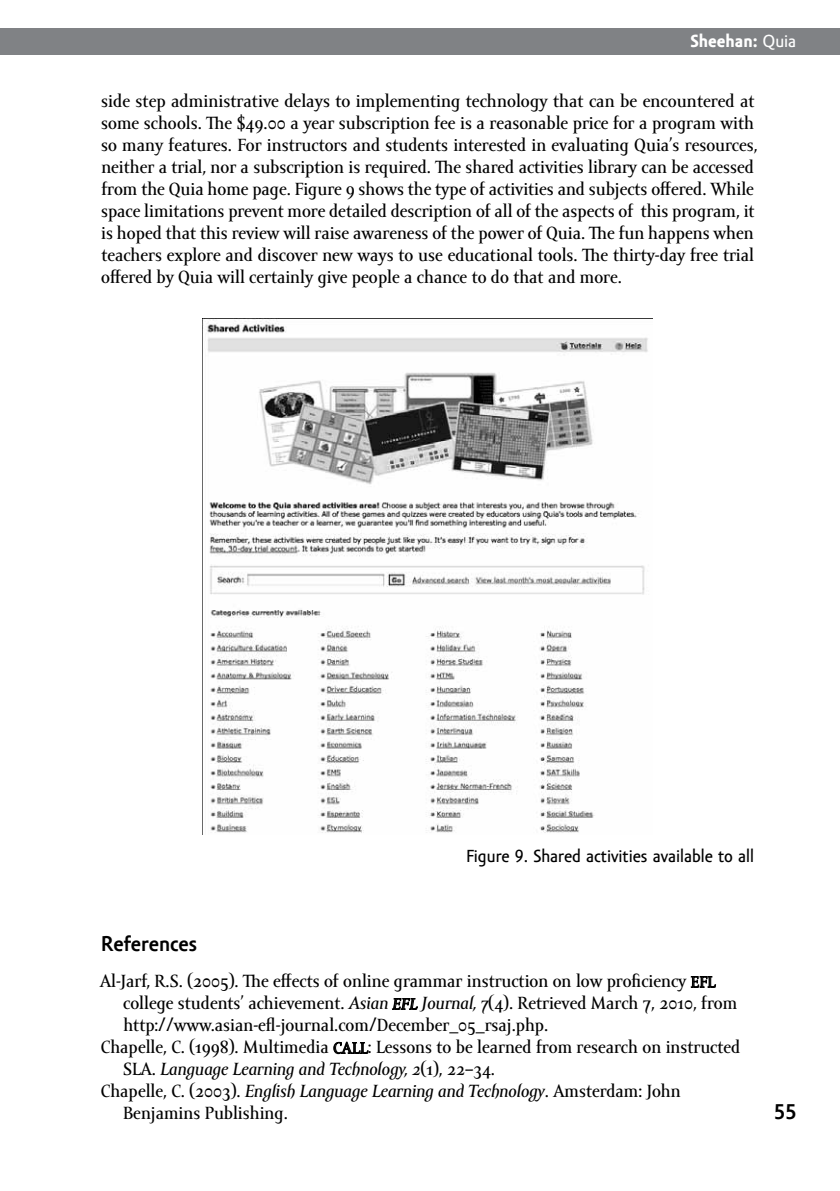
<style>
.page{position:relative;width:840px;height:1191px;background:#fff}
.page>*{position:absolute;margin:0;border:0;box-sizing:border-box;transform-origin:0 0}
.t1{font:700 22px "Amor Sans Pro";color:#000}
.t2{font:18px/22px "Amor Serif Text Pro";color:#000}
.t3{font:italic 18px "Amor Serif Text Pro";color:#000}
.t4{font:18px "Amor Sans Text Pro";color:#000}
.t5{font:700 18px "Amor Sans Text Pro";color:#fff}
.s1{font-weight:400}
.s2{font-size:16px}
.s3{font-style:italic}
.s4{font-style:italic;font-size:16px}
.s5{font-style:normal}
</style>
<div class="page">
<div style="left:0;top:28px;width:839px;height:27px;background:#808285"></div>
<img style="left:203px;top:318px;width:449px;height:515px">
<svg style="left:690px;top:976px;width:25px;height:11px"></svg>
<svg style="left:392px;top:998px;width:25px;height:11px"></svg>
<svg style="left:333px;top:1042px;width:35px;height:11px"></svg>
<p class="t5" style="left:690px;top:32px;width:107px">Sheehan: <span class="s1">Quia</span></p>
<p class="t2" style="left:101px;top:91px;width:657px">side step administrative delays to implementing technology that can be encountered at some schools. The $49.00 a year subscription fee is a reasonable price for a program with so many features. For instructors and students interested in evaluating Quia’s resources, neither a trial, nor a subscription is required. The shared activities library can be accessed from the Quia home page. Figure 9 shows the type of activities and subjects offered. While space limitations prevent more detailed description of all of the aspects of this program, it is hoped that this review will raise awareness of the power of Quia. The fun happens when teachers explore and discover new ways to use educational tools. The thirty-day free trial offered by Quia will certainly give people a chance to do that and more.</p>
<p class="t4" style="left:466px;top:846px;width:289px">Figure 9. Shared activities available to all</p>
<p class="t1" style="left:101px;top:931px;width:98px">References</p>
<p class="t2" style="left:100px;top:971px;width:616px">Al-Jarf, R.S. (2005). The effects of online grammar instruction on low proficiency <span class="s2">EFL</span></p>
<p class="t2" style="left:123px;top:993px;width:615px">college students’ achievement. <span class="s3">Asian</span> <span class="s4">EFL</span> <span class="s3">Journal, 7</span>(4). Retrieved March 7, 2010, from</p>
<p class="t2" style="left:123px;top:1015px;width:426px">http://www.asian-efl-journal.com/December_05_rsaj.php.</p>
<p class="t2" style="left:101px;top:1037px;width:640px">Chapelle, C. (1998). Multimedia <span class="s2">CALL</span>: Lessons to be learned from research on instructed</p>
<p class="t3" style="left:123px;top:1059px;width:373px"><span class="s5">SLA.</span> Language Learning and Technology, 2<span class="s5">(1), 22–34.</span></p>
<p class="t3" style="left:101px;top:1081px;width:581px"><span class="s5">Chapelle, C. (2003).</span> English Language Learning and Technology<span class="s5">. Amsterdam: John</span></p>
<p class="t2" style="left:123px;top:1103px;width:166px">Benjamins Publishing.</p>
<p class="t1" style="left:773px;top:1099px;width:24px">55</p>
</div>
